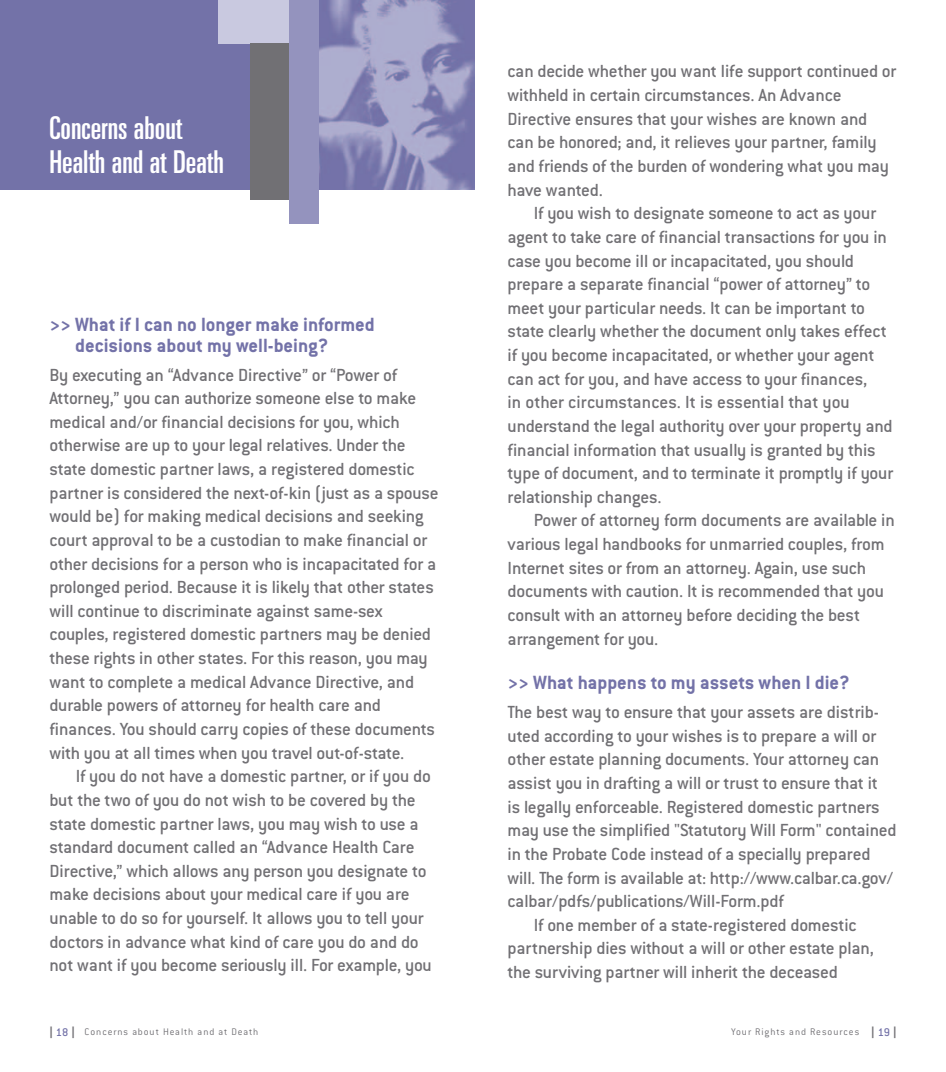
<style>
.page{position:relative;width:946px;height:1072px;background:#fff}
.page>*{position:absolute;margin:0;border:0;box-sizing:border-box;transform-origin:0 0}
.t1{font:ultra-condensed 31.5px/33.2px "Univers";color:#fff}
.t2{font:700 21px/21px "Conduit ITC";color:#7372a8}
.t3{font:500 19.25px/23.6px "Conduit ITC";letter-spacing:-.015em;color:#717074}
.t4{font:300 10.5px "Conduit ITC";letter-spacing:.09em;color:#717074}
.s1{font-family:"Univers";font-weight:400;font-stretch:ultra-condensed;font-size:15.75px}
.s2{font-weight:500;font-size:12.25px;color:#7372a8}
</style>
<div class="page">
<img style="left:319px;top:1px;width:155px;height:189px">
<div style="left:0;top:1px;width:260px;height:189px;background:#7372a8"></div>
<div style="left:218px;top:1px;width:96px;height:43px;background:#c9c9e0"></div>
<div style="left:250px;top:43px;width:39px;height:157px;background:#717074"></div>
<div style="left:289px;top:1px;width:30px;height:223px;background:#9493be"></div>
<p class="t1" style="left:49px;top:114px;width:176px">Concerns about<br>Health and at Death</p>
<h1 class="t2" style="left:75px;top:313px;width:301px;text-indent:-26px">&gt;&gt; What if I can no longer make informed decisions about my well-being?</h1>
<p class="t3" style="left:49px;top:362px;width:391px">By executing an “Advance Directive” or “Power of Attorney,” you can authorize someone else to make medical and/or financial decisions for you, which otherwise are up to your legal relatives. Under the state domestic partner laws, a registered domestic partner is considered the next-of-kin (just as a spouse would be) for making medical decisions and seeking court approval to be a custodian to make financial or other decisions for a person who is incapacitated for a prolonged period. Because it is likely that other states will continue to discriminate against same-sex couples, registered domestic partners may be denied these rights in other states. For this reason, you may want to complete a medical Advance Directive, and durable powers of attorney for health care and finances. You should carry copies of these documents with you at all times when you travel out-of-state.</p>
<p class="t3" style="left:49px;top:764px;width:384px;text-indent:26px">If you do not have a domestic partner, or if you do but the two of you do not wish to be covered by the state domestic partner laws, you may wish to use a standard document called an “Advance Health Care Directive,” which allows any person you designate to make decisions about your medical care if you are unable to do so for yourself. It allows you to tell your doctors in advance what kind of care you do and do not want if you become seriously ill. For example, you</p>
<p class="t3" style="left:507px;top:59px;width:390px">can decide whether you want life support continued or withheld in certain circumstances. An Advance Directive ensures that your wishes are known and can be honored; and, it relieves your partner, family and friends of the burden of wondering what you may have wanted.</p>
<p class="t3" style="left:507px;top:201px;width:387px;text-indent:26px">If you wish to designate someone to act as your agent to take care of financial transactions for you in case you become ill or incapacitated, you should prepare a separate financial “power of attorney” to meet your particular needs. It can be important to state clearly whether the document only takes effect if you become incapacitated, or whether your agent can act for you, and have access to your finances,<br>in other circumstances. It is essential that you understand the legal authority over your property and financial information that usually is granted by this type of document, and to terminate it promptly if your relationship changes.</p>
<p class="t3" style="left:507px;top:508px;width:389px;text-indent:26px">Power of attorney form documents are available in various legal handbooks for unmarried couples, from Internet sites or from an attorney. Again, use such documents with caution. It is recommended that you consult with an attorney before deciding the best arrangement for you.</p>
<h1 class="t2" style="left:507px;top:671px;width:344px">&gt;&gt; What happens to my assets when I die?</h1>
<p class="t3" style="left:507px;top:700px;width:390px">The best way to ensure that your assets are distrib&shy;uted according to your wishes is to prepare a will or other estate planning documents. Your attorney can assist you in drafting a will or trust to ensure that it<br>is legally enforceable. Registered domestic partners may use the simplified "Statutory Will Form" contained in the Probate Code instead of a specially prepared will. The form is available at: http://www.calbar.ca.gov/ calbar/pdfs/publications/Will-Form.pdf</p>
<p class="t3" style="left:507px;top:912px;width:368px;text-indent:26px">If one member of a state-registered domestic partnership dies without a will or other estate plan, the surviving partner will inherit the deceased</p>
<p class="t4" style="left:49px;top:1025px;width:210px"><span class="s1">|</span> <span class="s2">18</span> <span class="s1">|</span> Concerns about Health and at Death</p>
<p class="t4" style="left:731px;top:1025px;width:167px">Your Rights and Resources <span class="s1">|</span> <span class="s2">19</span> <span class="s1">|</span></p>
</div>
